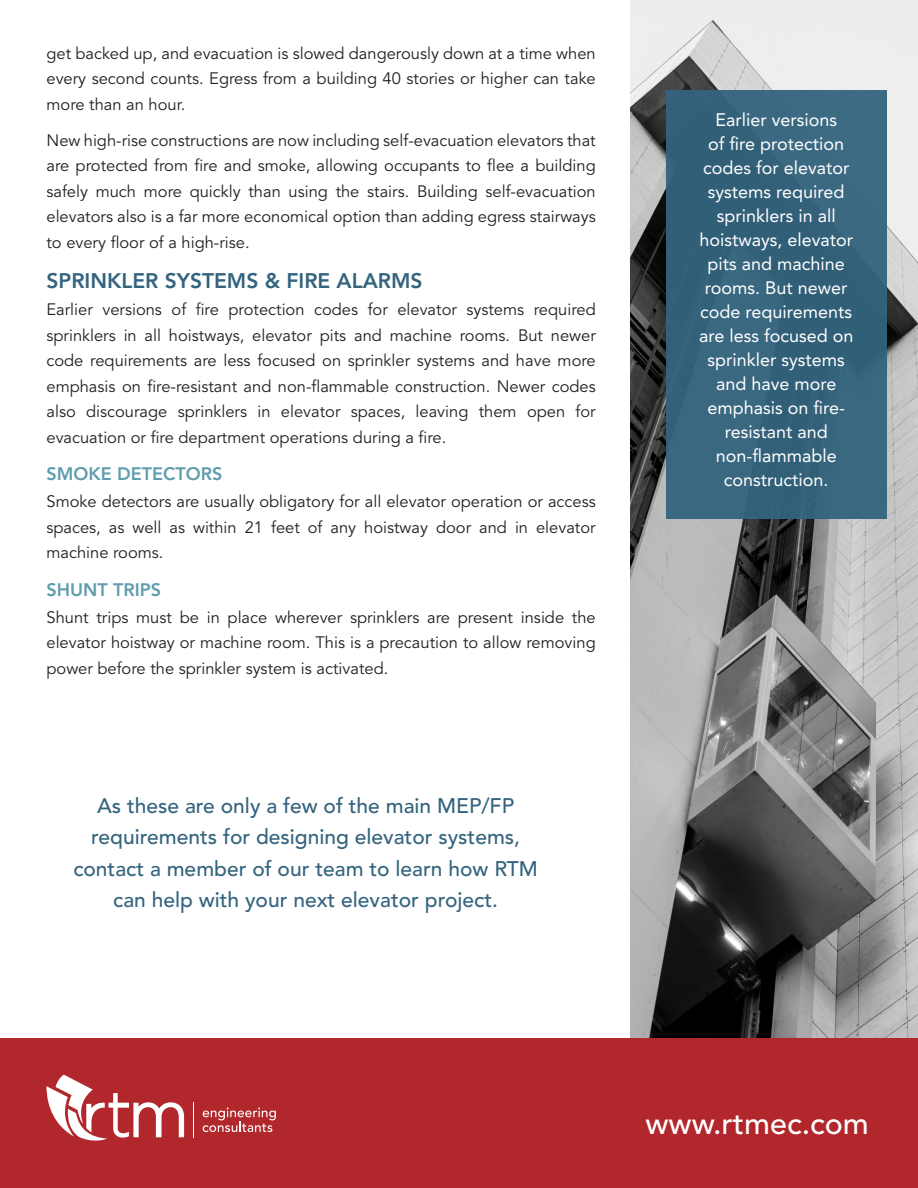
<style>
.page{position:relative;width:918px;height:1188px;background:#fff}
.page>*{position:absolute;margin:0;border:0;box-sizing:border-box;transform-origin:0 0}
.t1{font:500 30.45px "Avenir LT Std";color:#fff}
.t2{font:500 21px/31.5px "Avenir LT Std";color:#34647e;text-align:center}
.t3{font:800 21px "Avenir LT Std";color:#34647e}
.t4{font:18px/24px "Avenir LT Std";color:#fff;text-align:center}
.t5{font:800 18px "Avenir LT Std";color:#609dad}
.t6{font:16.5px/25.5px "Avenir LT Std";color:#231f20;text-align:justify}
</style>
<div class="page">
<img style="left:630px;top:0;width:288px;height:1039px">
<div style="left:666px;top:90px;width:220px;height:428px;background:#34647e"></div>
<div style="left:0;top:1039px;width:918px;height:149px;background:#b1272b"></div>
<svg style="left:47px;top:1075px;width:137px;height:66px"></svg>
<hr style="left:193px;top:1102px;width:1px;height:36px;background:#fff">
<svg style="left:203px;top:1108px;width:73px;height:24px"></svg>
<p class="t6" style="left:46px;top:41px;width:551px">get backed up, and evacuation is slowed dangerously down at a time when every second counts. Egress from a building 40 stories or higher can take more than an hour.</p>
<p class="t6" style="left:46px;top:128px;width:551px">New high-rise constructions are now including self-evacuation elevators that are protected from fire and smoke, allowing occupants to flee a building safely much more quickly than using the stairs. Building self-evacuation elevators also is a far more economical option than adding egress stairways to every floor of a high-rise.</p>
<p class="t3" style="left:46px;top:269px;width:378px">SPRINKLER SYSTEMS &amp; FIRE ALARMS</p>
<p class="t6" style="left:46px;top:298px;width:551px">Earlier versions of fire protection codes for elevator systems required sprinklers in all hoistways, elevator pits and machine rooms. But newer code requirements are less focused on sprinkler systems and have more emphasis on fire-resistant and non-flammable construction. Newer codes also discourage sprinklers in elevator spaces, leaving them open for evacuation or fire department operations during a fire.</p>
<p class="t5" style="left:46px;top:464px;width:177px">SMOKE DETECTORS</p>
<p class="t6" style="left:46px;top:490px;width:551px">Smoke detectors are usually obligatory for all elevator operation or access spaces, as well as within 21 feet of any hoistway door and in elevator machine rooms.</p>
<p class="t5" style="left:46px;top:579px;width:116px">SHUNT TRIPS</p>
<p class="t6" style="left:46px;top:605px;width:551px">Shunt trips must be in place wherever sprinklers are present inside the elevator hoistway or machine room. This is a precaution to allow removing power before the sprinkler system is activated.</p>
<p class="t2" style="left:73px;top:790px;width:466px">As these are only a few of the main MEP/FP requirements for designing elevator systems, contact a member of our team to learn how RTM can help with your next elevator project.</p>
<p class="t4" style="left:699px;top:108px;width:156px">Earlier versions<br>of fire protection codes for elevator systems required sprinklers in all hoistways, elevator pits and machine rooms. But newer code requirements are less focused on sprinkler systems and have more emphasis on fire&shy;resistant and non-flammable construction.</p>
<p class="t1" style="left:646px;top:1106px;width:225px">www.rtmec.com</p>
</div>
